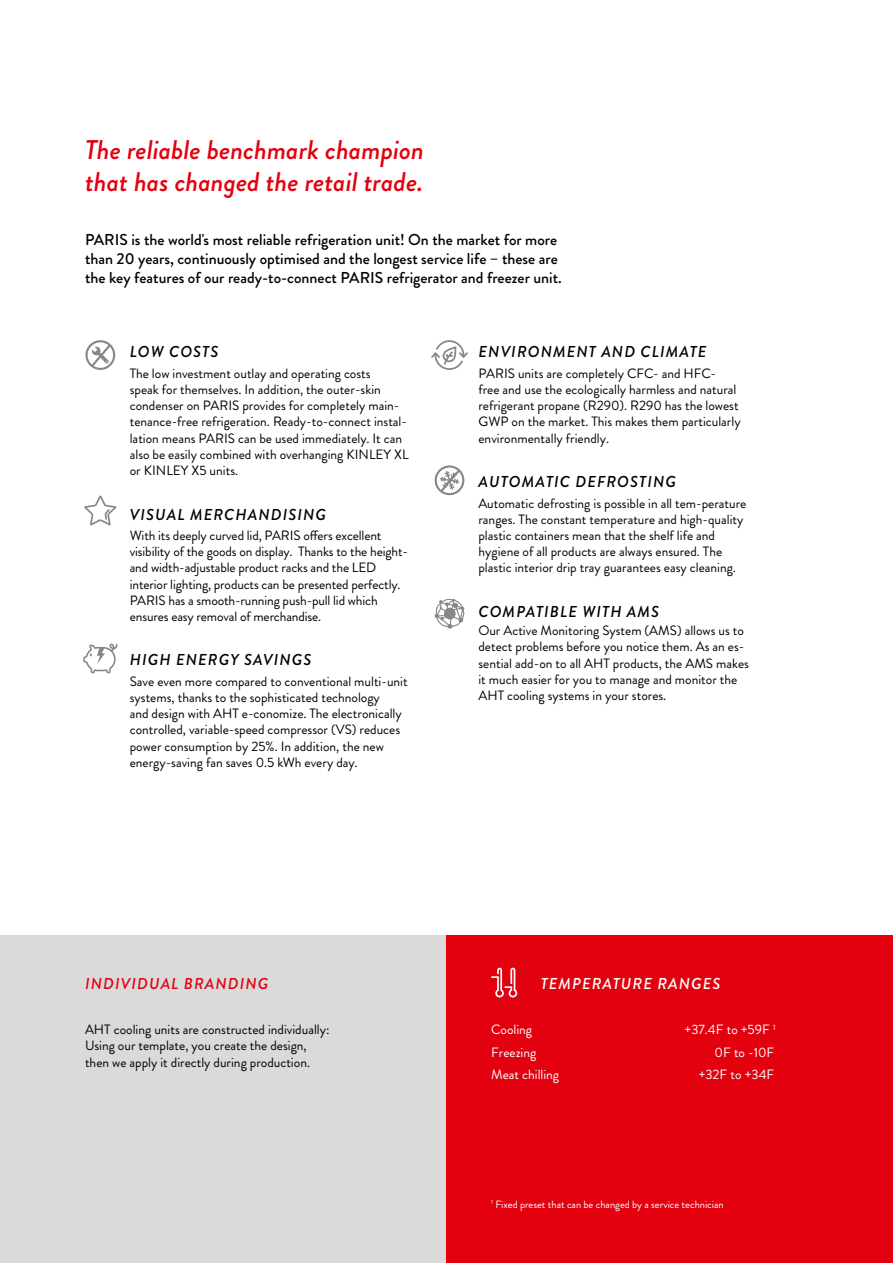
<style>
.page{position:relative;width:893px;height:1263px;background:#fff}
.page>*{position:absolute;margin:0;border:0;box-sizing:border-box;transform-origin:0 0}
.t1{font:italic 500 27px/32.4px "Brandon Grotesque";color:#e3000f}
.t2{font:500 15.75px/18.9px "Brandon Grotesque";color:#000}
.t3{font:italic 500 15.75px "Brandon Grotesque";letter-spacing:.07em;color:#000}
.t4{font:italic 500 15.75px "Brandon Grotesque";letter-spacing:.07em;color:#e3000f}
.t5{font:italic 500 15.75px "Brandon Grotesque";letter-spacing:.07em;color:#fff}
.t6{font:13.5px/16.2px "Brandon Grotesque";color:#000}
.t7{font:13.5px/22.6px "Brandon Grotesque";color:#fff;text-align:right}
.t8{font:10.5px "Brandon Grotesque";color:#fff}
.s1{font-style:inherit}
</style>
<div class="page">
<div style="left:0;top:935px;width:446px;height:328px;background:#dadada"></div>
<div style="left:446px;top:935px;width:447px;height:328px;background:#e3000f"></div>
<svg style="left:434px;top:465px;width:31px;height:30px"></svg>
<svg style="left:83px;top:643px;width:35px;height:31px"></svg>
<svg style="left:431px;top:340px;width:37px;height:30px"></svg>
<svg style="left:85px;top:340px;width:30px;height:30px"></svg>
<svg style="left:435px;top:599px;width:29px;height:30px"></svg>
<svg style="left:491px;top:968px;width:26px;height:29px"></svg>
<svg style="left:84px;top:496px;width:32px;height:29px"></svg>
<h1 class="t1" style="left:85px;top:134px;width:340px">The reliable benchmark champion that has changed the retail trade.</h1>
<p class="t2" style="left:85px;top:230px;width:478px">PARIS is the world's most reliable refrigeration unit! On the market for more than 20 years, continuously optimised and the longest service life – these are the key features of our ready-to-connect PARIS refrigerator and freezer unit.</p>
<p class="t3" style="left:130px;top:341px;width:90px">LOW COSTS</p>
<p class="t6" style="left:130px;top:365px;width:280px">The low investment outlay and operating costs<br>speak for themselves. In addition, the outer-skin condenser on PARIS provides for completely main&shy;tenance-free refrigeration. Ready-to-connect instal&shy;lation means PARIS can be used immediately. It can also be easily combined with overhanging KINLEY XL or KINLEY X5 units.</p>
<p class="t3" style="left:130px;top:503px;width:198px">VISUAL MERCHANDISING</p>
<p class="t6" style="left:130px;top:527px;width:280px">With its deeply curved lid, PARIS offers excellent visibility of the goods on display. Thanks to the height&shy;and width-adjustable product racks and the LED interior lighting, products can be presented perfectly.<br>PARIS has a smooth-running push-pull lid which ensures easy removal of merchandise.</p>
<p class="t3" style="left:130px;top:649px;width:183px">HIGH ENERGY SAVINGS</p>
<p class="t6" style="left:130px;top:673px;width:279px">Save even more compared to conventional multi-unit systems, thanks to the sophisticated technology<br>and design with AHT e-conomize. The electronically controlled, variable-speed compressor (VS) reduces power consumption by 25%. In addition, the new energy-saving fan saves 0.5 kWh every day.</p>
<p class="t3" style="left:479px;top:341px;width:229px">ENVIRONMENT AND CLIMATE</p>
<p class="t6" style="left:478px;top:365px;width:264px">PARIS units are completely CFC- and HFC-<br>free and use the ecologically harmless and natural refrigerant propane (R290). R290 has the lowest GWP on the market. This makes them particularly environmentally friendly.</p>
<p class="t3" style="left:479px;top:471px;width:199px">AUTOMATIC DEFROSTING</p>
<p class="t6" style="left:478px;top:495px;width:269px"><span class="s1">A</span>utomatic defrosting is possible in all tem-perature ranges. The constant temperature and high-quality plastic containers mean that the shelf life and hygiene of all products are always ensured. The plastic interior drip tray guarantees easy cleaning.</p>
<p class="t3" style="left:479px;top:600px;width:182px">COMPATIBLE WITH AMS</p>
<p class="t6" style="left:478px;top:623px;width:272px">Our Active Monitoring System (AMS) allows us to detect problems before you notice them. As an es&shy;sential add-on to all AHT products, the AMS makes it much easier for you to manage and monitor the AHT cooling systems in your stores.</p>
<p class="t4" style="left:85px;top:973px;width:185px">INDIVIDUAL BRANDING</p>
<p class="t6" style="left:85px;top:1022px;width:246px">AHT cooling units are constructed individually:<br>Using our template, you create the design, then we apply it directly during production.</p>
<p class="t5" style="left:541px;top:973px;width:181px">TEMPERATURE RANGES</p>
<p class="t7" style="left:685px;top:1018px;width:93px"><span class="s1">+</span>37.4F <span class="s1">to +</span>59F <sup>1<br></sup>0F <span class="s1">to -</span>10F +32F <span class="s1">to +</span>34F</p>
<p class="t8" style="left:491px;top:1197px;width:234px"><sup>1</sup> Fixed preset that can be changed by a service technician</p>
</div>
